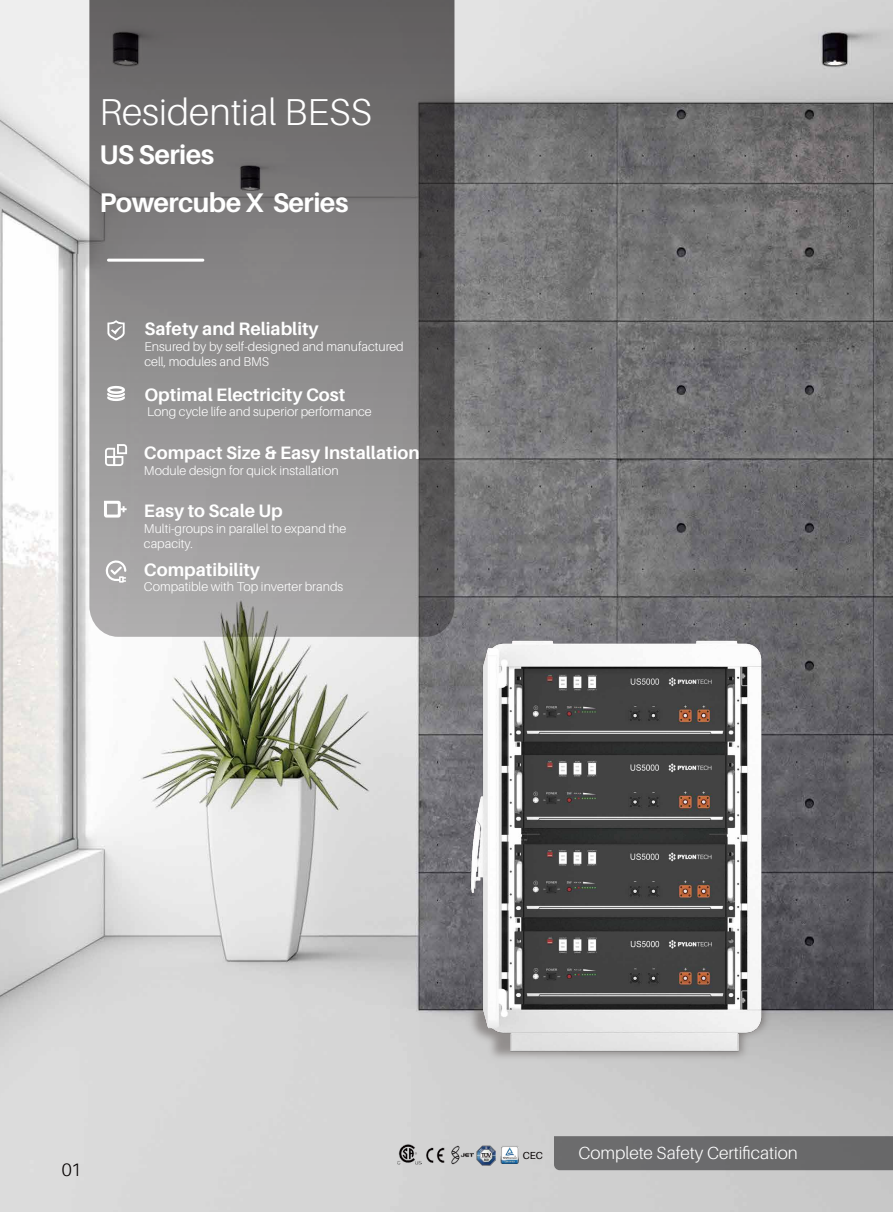
<style>
.page{position:relative;width:893px;height:1212px;background:#fff}
.page>*{position:absolute;margin:0;border:0;box-sizing:border-box;transform-origin:0 0}
.t1{font:300 37.5px "Aileron";color:#fff}
.t2{font:700 27px/48px "Aileron";letter-spacing:-.02em;color:#fff}
.t3{font:700 18px "Aileron";color:#fff}
.t4{font:300 18px "Aileron";color:#040000}
.t5{font:300 17.55px "Aileron";color:#fff}
.t6{font:300 12.75px/15.3px "Aileron";color:#fff}
.t7{font:10.2px "Aileron";color:#040000}
</style>
<div class="page">
<img style="left:0;top:0;width:893px;height:1212px">
<img style="left:395px;top:1143px;width:27px;height:24px">
<img style="left:425px;top:1146px;width:19px;height:16px">
<img style="left:448px;top:1144px;width:25px;height:21px">
<img style="left:475px;top:1145px;width:20px;height:20px">
<img style="left:501px;top:1146px;width:18px;height:18px">
<div style="left:554px;top:1136px;width:339px;height:34px;background:#6b6b6d"></div>
<svg style="left:89px;top:0;width:365px;height:637px;background:#828081"></svg>
<svg style="left:105px;top:444px;width:22px;height:22px"></svg>
<svg style="left:107px;top:320px;width:18px;height:20px"></svg>
<svg style="left:107px;top:386px;width:18px;height:15px"></svg>
<svg style="left:105px;top:560px;width:21px;height:23px"></svg>
<svg style="left:102px;top:499px;width:25px;height:20px"></svg>
<hr style="left:107px;top:259px;width:97px;height:3px;background:#fff;border-radius:2px">
<div style="left:421px;top:1092px;width:396px;height:16px;background:#cdcdcd"></div>
<img style="left:412px;top:598px;width:422px;height:494px">
<h1 class="t1" style="left:100px;top:92px;width:274px">Residential BESS</h1>
<h2 class="t2" style="left:100px;top:131px;width:250px">US Series<br>Powercube X Series</h2>
<h3 class="t3" style="left:145px;top:319px;width:176px">Safety and Reliablity</h3>
<p class="t6" style="left:145px;top:339px;width:261px">Ensured by by self-designed and manufactured cell, modules and BMS</p>
<h3 class="t3" style="left:145px;top:385px;width:202px">Optimal Electricity Cost</h3>
<p class="t6" style="left:147px;top:404px;width:226px">Long cycle life and superior performance</p>
<h3 class="t3" style="left:144px;top:443px;width:277px">Compact Size &amp; Easy Installation</h3>
<p class="t6" style="left:144px;top:463px;width:196px">Module design for quick installation</p>
<h3 class="t3" style="left:144px;top:501px;width:140px">Easy to Scale Up</h3>
<p class="t6" style="left:144px;top:521px;width:204px">Multi-groups in parallel to expand the capacity.</p>
<h3 class="t3" style="left:144px;top:559px;width:118px">Compatibility</h3>
<p class="t6" style="left:144px;top:579px;width:201px">Compatible with Top inverter brands</p>
<h3 class="t4" style="left:62px;top:1160px;width:21px">01</h3>
<p class="t7" style="left:523px;top:1150px;width:22px">CEC</p>
<h3 class="t5" style="left:578px;top:1143px;width:221px">Complete Safety Certification</h3>
</div>
